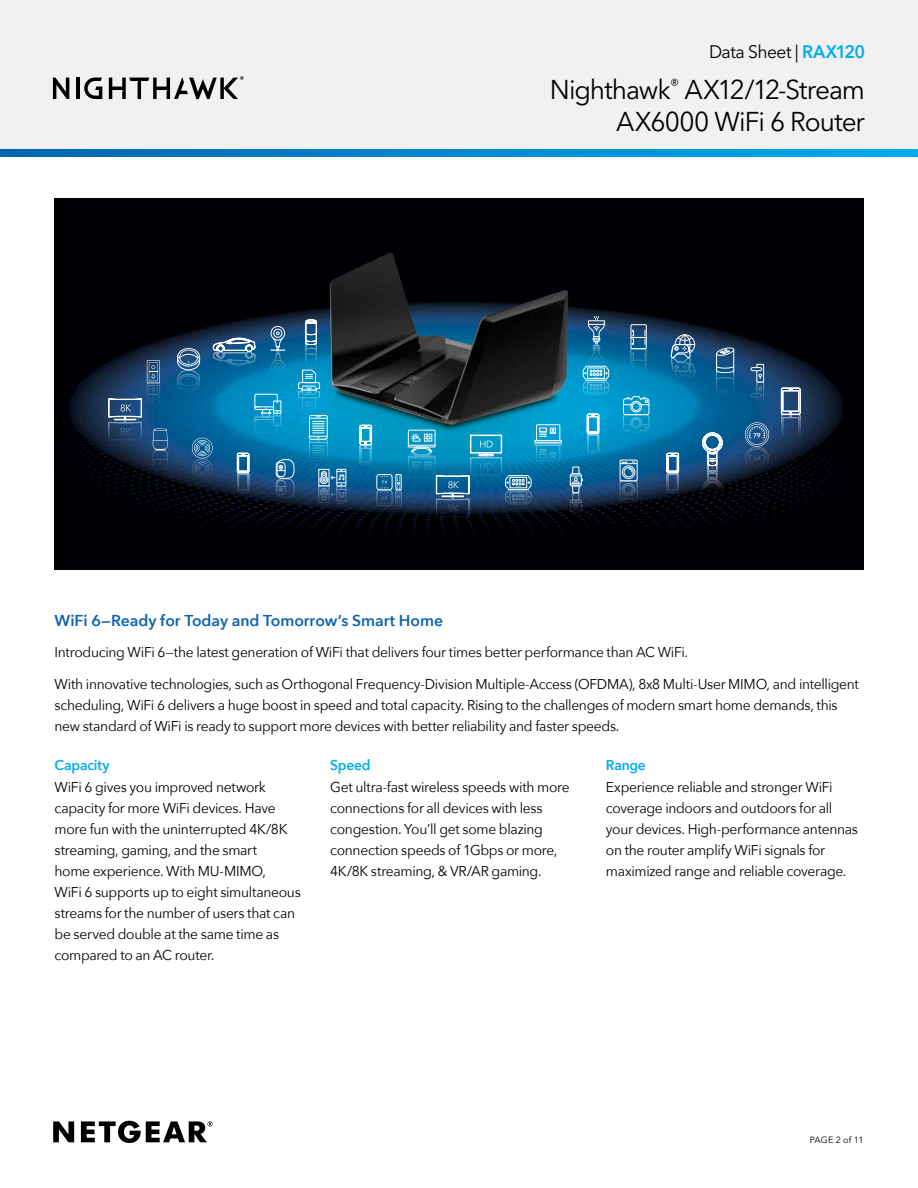
<style>
.page{position:relative;width:918px;height:1188px;background:#fff}
.page>*{position:absolute;margin:0;border:0;box-sizing:border-box;transform-origin:0 0}
.t1{font:27px/31.5px "Avenir Next LT Pro";letter-spacing:-.04em;color:#000;text-align:right}
.t2{font:18px "Avenir Next LT Pro";letter-spacing:-.03em;color:#000}
.t3{font:600 15.75px "Avenir Next";color:#0e63af}
.t4{font:14.25px/21px "Avenir Next";letter-spacing:-.025em;color:#000}
.t5{font:600 14.25px "Avenir Next";letter-spacing:-.015em;color:#00aeef}
.t6{font:9px "Avenir Next LT Pro";letter-spacing:.005em;color:#000}
.s1{font-weight:600;color:#00aeef}
</style>
<div class="page">
<div style="left:0;top:0;width:918px;height:156px;background:#f1f1f1"></div>
<svg style="left:53px;top:1121px;width:160px;height:22px"></svg>
<svg style="left:53px;top:78px;width:16px;height:21px"></svg>
<hr style="left:76px;top:78px;width:3px;height:21px;background:#000">
<svg style="left:84px;top:78px;width:18px;height:21px"></svg>
<svg style="left:109px;top:76px;width:135px;height:23px"></svg>
<svg style="left:0;top:149px;width:918px;height:8px;background:#0087cd"></svg>
<div style="left:54px;top:198px;width:810px;height:372px;background:#000005"></div>
<img style="left:65px;top:252px;width:780px;height:249px">
<svg style="left:80px;top:481px;width:745px;height:51px"></svg>
<div style="left:631px;top:349px;width:15px;height:24px;border:1px solid #fff"></div>
<svg style="left:631px;top:353px;width:15px;height:15px"></svg>
<div style="left:620px;top:481px;width:17px;height:21px;border:1px solid #fff"></div>
<div style="left:622px;top:483px;width:13px;height:13px;border:1px solid #fff;border-radius:50%"></div>
<div style="left:624px;top:485px;width:9px;height:10px;border:1px solid #fff;border-radius:50%"></div>
<svg style="left:620px;top:489px;width:17px;height:12px"></svg>
<div style="left:377px;top:490px;width:15px;height:16px;border:1px solid #fff;border-radius:3px"></div>
<div style="left:396px;top:490px;width:5px;height:16px;border:1px solid #fff"></div>
<div style="left:273px;top:413px;width:8px;height:13px;border:1px solid #fff"></div>
<div style="left:309px;top:439px;width:19px;height:25px;border:1px solid #fff;border-radius:2px"></div>
<div style="left:623px;top:415px;width:26px;height:16px;border:1px solid #fff;border-radius:2px"></div>
<div style="left:631px;top:417px;width:11px;height:11px;border:1px solid #fff;border-radius:50%"></div>
<svg style="left:623px;top:425px;width:26px;height:8px"></svg>
<div style="left:632px;top:419px;width:8px;height:8px;border:1px solid #fff;border-radius:50%"></div>
<div style="left:177px;top:374px;width:23px;height:18px;border:1px solid #fff;border-radius:50%"></div>
<div style="left:751px;top:393px;width:11px;height:4px;border:1px solid #fff;border-radius:2px"></div>
<div style="left:757px;top:382px;width:7px;height:18px;border:1px solid #fff"></div>
<svg style="left:759px;top:386px;width:3px;height:5px"></svg>
<svg style="left:781px;top:388px;width:19px;height:53px"></svg>
<div style="left:620px;top:460px;width:17px;height:21px;border:1px solid #fff"></div>
<div style="left:622px;top:466px;width:13px;height:13px;border:1px solid #fff;border-radius:50%"></div>
<div style="left:624px;top:467px;width:9px;height:10px;border:1px solid #fff;border-radius:50%"></div>
<svg style="left:620px;top:461px;width:17px;height:12px"></svg>
<svg style="left:670px;top:334px;width:25px;height:47px"></svg>
<svg style="left:570px;top:466px;width:13px;height:53px"></svg>
<svg style="left:318px;top:469px;width:28px;height:34px"></svg>
<div style="left:377px;top:474px;width:15px;height:16px;border:1px solid #fff;border-radius:3px"></div>
<svg style="left:381px;top:476px;width:8px;height:28px"></svg>
<div style="left:396px;top:474px;width:5px;height:16px;border:1px solid #fff"></div>
<svg style="left:397px;top:476px;width:3px;height:29px"></svg>
<div style="left:273px;top:401px;width:8px;height:12px;border:1px solid #fff"></div>
<svg style="left:254px;top:394px;width:26px;height:39px"></svg>
<div style="left:309px;top:415px;width:19px;height:24px;border:1px solid #fff;border-radius:2px"></div>
<svg style="left:309px;top:417px;width:18px;height:46px"></svg>
<div style="left:623px;top:399px;width:26px;height:16px;border:1px solid #fff;border-radius:2px"></div>
<div style="left:631px;top:401px;width:11px;height:11px;border:1px solid #fff;border-radius:50%"></div>
<svg style="left:623px;top:396px;width:26px;height:9px"></svg>
<div style="left:632px;top:403px;width:8px;height:8px;border:1px solid #fff;border-radius:50%"></div>
<svg style="left:667px;top:453px;width:12px;height:40px"></svg>
<svg style="left:237px;top:453px;width:12px;height:40px"></svg>
<svg style="left:587px;top:414px;width:12px;height:40px"></svg>
<svg style="left:360px;top:425px;width:12px;height:40px"></svg>
<svg style="left:276px;top:459px;width:19px;height:39px"></svg>
<div style="left:631px;top:324px;width:16px;height:25px;border:1px solid #fff"></div>
<svg style="left:631px;top:330px;width:15px;height:15px"></svg>
<svg style="left:408px;top:424px;width:154px;height:93px;background:#1c769e"></svg>
<svg style="left:745px;top:422px;width:24px;height:49px"></svg>
<svg style="left:298px;top:319px;width:22px;height:91px;background:#2f91bc"></svg>
<svg style="left:715px;top:347px;width:19px;height:51px"></svg>
<svg style="left:702px;top:432px;width:21px;height:67px"></svg>
<svg style="left:192px;top:438px;width:21px;height:41px"></svg>
<div style="left:751px;top:367px;width:11px;height:4px;border:1px solid #fff;border-radius:2px"></div>
<div style="left:757px;top:364px;width:7px;height:18px;border:1px solid #fff"></div>
<svg style="left:759px;top:374px;width:3px;height:4px"></svg>
<div style="left:271px;top:326px;width:14px;height:14px;border:1px solid #fff;border-radius:50%"></div>
<div style="left:273px;top:329px;width:9px;height:9px;border:1px solid #fff;border-radius:50%"></div>
<div style="left:271px;top:360px;width:14px;height:14px;border:1px solid #fff;border-radius:50%"></div>
<div style="left:274px;top:363px;width:8px;height:9px;border:1px solid #fff;border-radius:50%"></div>
<svg style="left:271px;top:332px;width:14px;height:37px"></svg>
<svg style="left:583px;top:316px;width:26px;height:79px;background:#338ab3"></svg>
<svg style="left:213px;top:338px;width:42px;height:27px"></svg>
<div style="left:177px;top:348px;width:23px;height:18px;border:1px solid #fff;border-radius:50%"></div>
<svg style="left:177px;top:350px;width:23px;height:41px"></svg>
<svg style="left:108px;top:360px;width:60px;height:112px;background:#24486e"></svg>
<p class="t2" style="left:709px;top:41px;width:158px">Data Sheet | <span class="s1">RAX120</span></p>
<h1 class="t1" style="left:550px;top:74px;width:317px">Nighthawk<sup>®</sup> AX12/12-Stream<br>AX6000 WiFi 6 Router</h1>
<p class="t3" style="left:55px;top:607px;width:390px">WiFi 6—Ready for Today and Tomorrow’s Smart Home</p>
<p class="t4" style="left:55px;top:641px;width:635px">Introducing WiFi 6—the latest generation of WiFi that delivers four times better performance than AC WiFi.</p>
<p class="t4" style="left:55px;top:672px;width:806px">With innovative technologies, such as Orthogonal Frequency-Division Multiple-Access (OFDMA), 8x8 Multi-User MIMO, and intelligent scheduling, WiFi 6 delivers a huge boost in speed and total capacity. Rising to the challenges of modern smart home demands, this new standard of WiFi is ready to support more devices with better reliability and faster speeds.</p>
<p class="t5" style="left:55px;top:752px;width:56px">Capacity</p>
<p class="t4" style="left:55px;top:776px;width:248px">WiFi 6 gives you improved network capacity for more WiFi devices. Have more fun with the uninterrupted 4K/8K streaming, gaming, and the smart<br>home experience. With MU-MIMO,<br>WiFi 6 supports up to eight simultaneous streams for the number of users that can be served double at the same time as compared to an AC router.</p>
<p class="t5" style="left:330px;top:752px;width:42px">Speed</p>
<p class="t4" style="left:330px;top:776px;width:241px">Get ultra-fast wireless speeds with more connections for all devices with less congestion. You’ll get some blazing connection speeds of 1Gbps or more, 4K/8K streaming, &amp; VR/AR gaming.</p>
<p class="t5" style="left:606px;top:752px;width:41px">Range</p>
<p class="t4" style="left:606px;top:776px;width:253px">Experience reliable and stronger WiFi coverage indoors and outdoors for all your devices. High-performance antennas on the router amplify WiFi signals for maximized range and reliable coverage.</p>
<p class="t6" style="left:810px;top:1134px;width:55px">PAGE 2 of 11</p>
</div>
